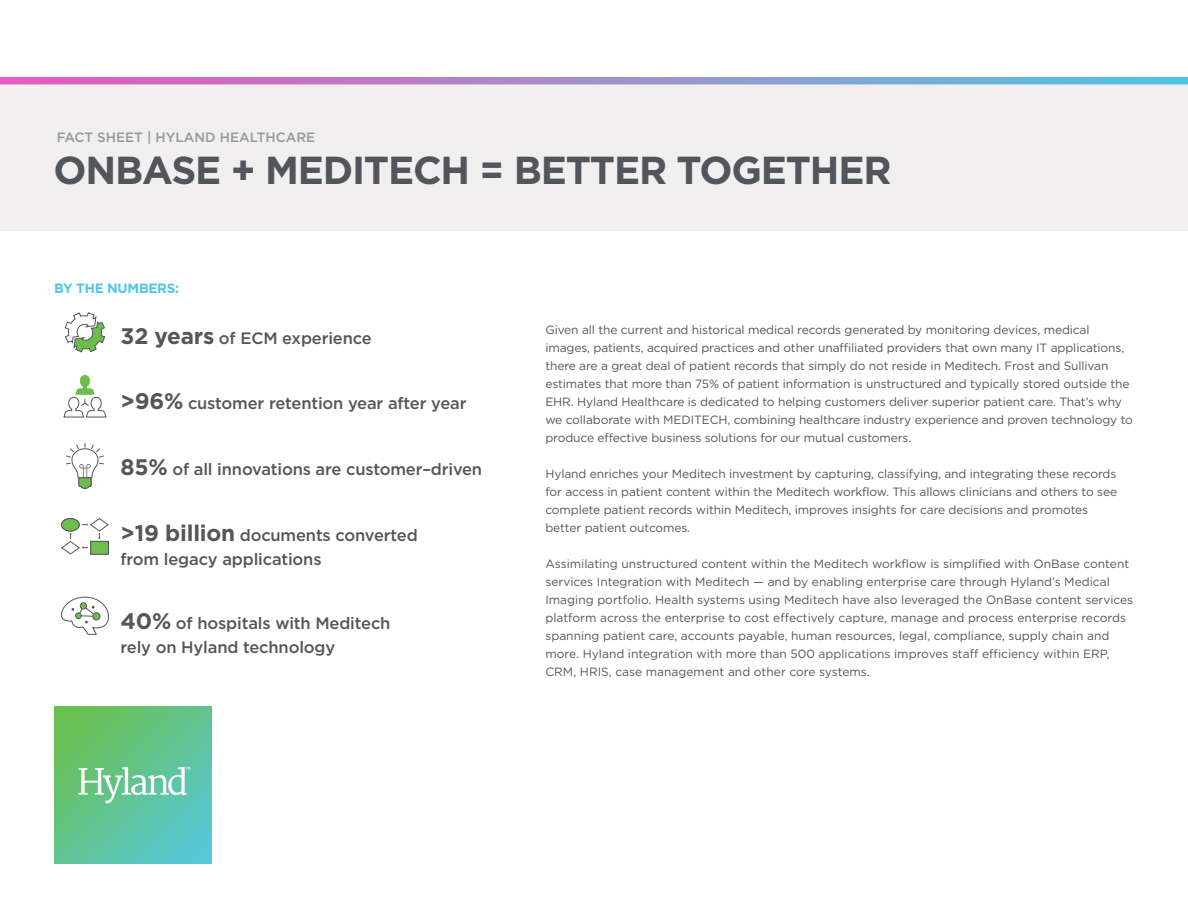
<style>
.page{position:relative;width:1188px;height:918px;background:#fff}
.page>*{position:absolute;margin:0;border:0;box-sizing:border-box;transform-origin:0 0}
.t1{font:700 39px "Gotham HTF";letter-spacing:-.03em;color:#52555b}
.t2{font:500 16.5px/24px "Gotham";letter-spacing:-.01em;color:#55565a}
.t3{font:500 13.5px "Gotham HTF";color:#96989a}
.t4{font:700 13.5px "Gotham HTF";letter-spacing:-.02em;color:#50c7e8}
.t5{font:12px/18px "Gotham HTF";letter-spacing:-.01em;color:#52555b}
.s1{font-weight:700;font-size:22.5px}
</style>
<div class="page">
<img style="left:54px;top:707px;width:157px;height:157px">
<div style="left:0;top:84px;width:1188px;height:147px;background:#f1efef"></div>
<svg style="left:0;top:77px;width:1188px;height:7px;background:#a08fc9"></svg>
<svg style="left:63px;top:375px;width:44px;height:43px"></svg>
<svg style="left:66px;top:443px;width:38px;height:46px"></svg>
<svg style="left:61px;top:518px;width:48px;height:37px"></svg>
<div style="left:61px;top:519px;width:18px;height:12px;background:#6dbe4b;border-radius:50%"></div>
<div style="left:61px;top:518px;width:19px;height:13px;border:1px solid #55565a;border-radius:50%"></div>
<div style="left:90px;top:541px;width:19px;height:14px;background:#6dbe4b;border:1px solid #55565a"></div>
<svg style="left:61px;top:596px;width:48px;height:39px"></svg>
<svg style="left:64px;top:312px;width:42px;height:41px"></svg>
<p class="t3" style="left:57px;top:129px;width:260px">FACT SHEET | HYLAND HEALTHCARE</p>
<h1 class="t1" style="left:54px;top:147px;width:840px">ONBASE + MEDITECH = BETTER TOGETHER</h1>
<p class="t4" style="left:54px;top:280px;width:127px">BY THE NUMBERS:</p>
<h2 class="t2" style="left:121px;top:326px;width:253px"><span class="s1">32 years</span> of ECM experience</h2>
<h2 class="t2" style="left:121px;top:391px;width:347px"><span class="s1">&gt;96%</span> customer retention year after year</h2>
<h2 class="t2" style="left:121px;top:457px;width:363px"><span class="s1">85%</span> of all innovations are customer–driven</h2>
<h2 class="t2" style="left:121px;top:523px;width:299px"><span class="s1">&gt;19 billion</span> documents converted from legacy applications</h2>
<h2 class="t2" style="left:121px;top:610px;width:271px"><span class="s1">40%</span> of hospitals with Meditech rely on Hyland technology</h2>
<p class="t5" style="left:545px;top:321px;width:589px">Given all the current and historical medical records generated by monitoring devices, medical images, patients, acquired practices and other unaffiliated providers that own many IT applications, there are a great deal of patient records that simply do not reside in Meditech. Frost and Sullivan estimates that more than 75% of patient information is unstructured and typically stored outside the EHR. Hyland Healthcare is dedicated to helping customers deliver superior patient care. That’s why we collaborate with MEDITECH, combining healthcare industry experience and proven technology to produce effective business solutions for our mutual customers.</p>
<p class="t5" style="left:545px;top:465px;width:573px">Hyland enriches your Meditech investment by capturing, classifying, and integrating these records for access in patient content within the Meditech workflow. This allows clinicians and others to see complete patient records within Meditech, improves insights for care decisions and promotes better patient outcomes.</p>
<p class="t5" style="left:545px;top:555px;width:589px">Assimilating unstructured content within the Meditech workflow is simplified with OnBase content services Integration with Meditech — and by enabling enterprise care through Hyland’s Medical Imaging portfolio. Health systems using Meditech have also leveraged the OnBase content services platform across the enterprise to cost effectively capture, manage and process enterprise records spanning patient care, accounts payable, human resources, legal, compliance, supply chain and more. Hyland integration with more than 500 applications improves staff efficiency within ERP, CRM, HRIS, case management and other core systems.</p>
</div>
